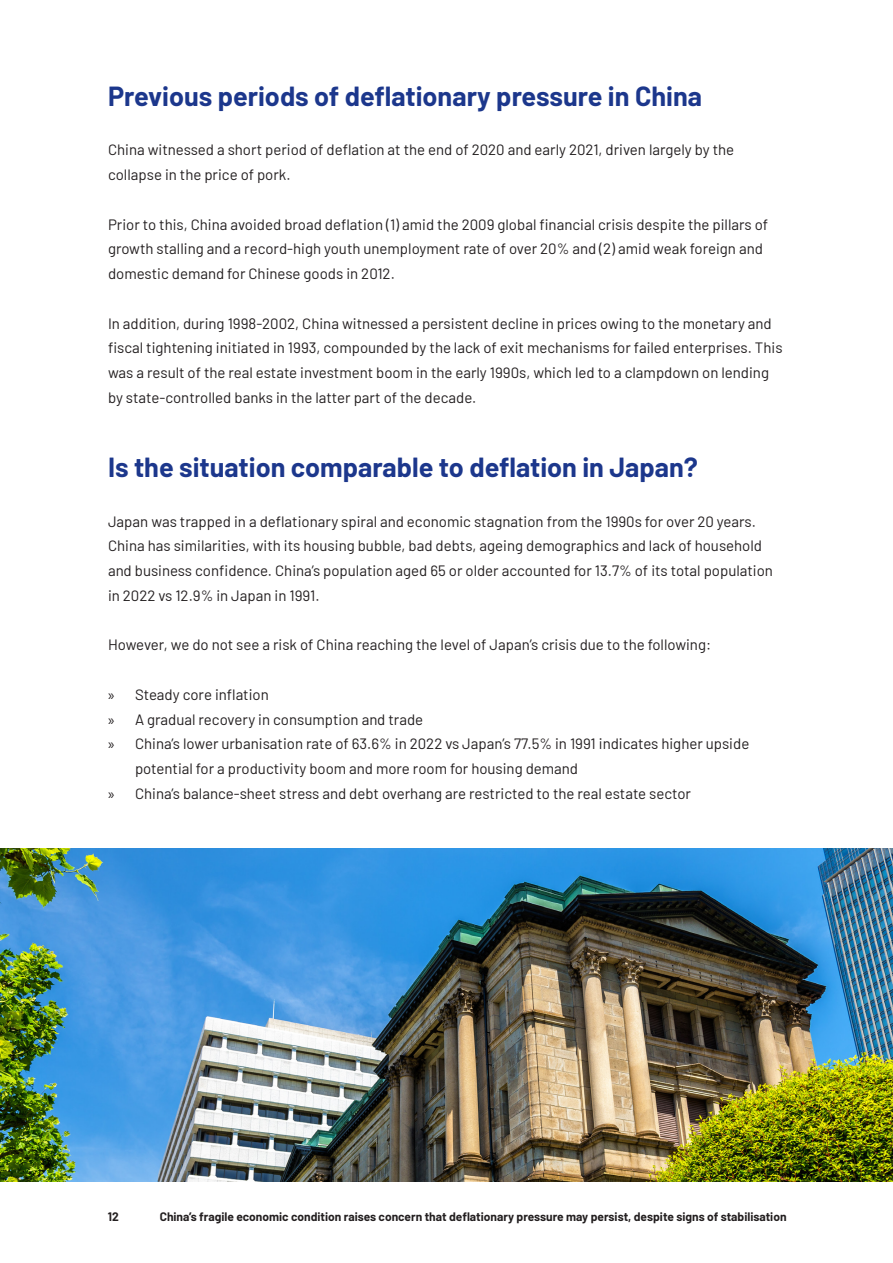
<style>
.page{position:relative;width:893px;height:1263px;background:#fff}
.page>*{position:absolute;margin:0;border:0;box-sizing:border-box;transform-origin:0 0}
.Title_1{font:700 27px "Barlow";color:#1c378c}
.Body_Copy{font:15px/24.8px "Barlow";color:#231f20}
.t1{font:700 12px "Barlow";color:#231f20}
.s1{font-family:"Myriad Pro"}
</style>
<div class="page">
<hr style="left:892px;top:631px;width:1px;height:174px;background:#e2e4e9">
<img style="left:0;top:848px;width:892px;height:334px">
<p class="Title_1" style="left:108px;top:76px;width:596px">Previous periods of deflationary pressure in China</p>
<p class="Body_Copy" style="left:108px;top:136px;width:628px">China witnessed a short period of deflation at the end of 2020 and early 2021, driven largely by the collapse in the price of pork.</p>
<p class="Body_Copy" style="left:108px;top:211px;width:662px">Prior to this, China avoided broad deflation (1) amid the 2009 global financial crisis despite the pillars of growth stalling and a record-high youth unemployment rate of over 20% and (2) amid weak foreign and domestic demand for Chinese goods in 2012.</p>
<p class="Body_Copy" style="left:108px;top:310px;width:676px">In addition, during 1998-2002, China witnessed a persistent decline in prices owing to the monetary and fiscal tightening initiated in 1993, compounded by the lack of exit mechanisms for failed enterprises. This was a result of the real estate investment boom in the early 1990s, which led to a clampdown on lending by state-controlled banks in the latter part of the decade.</p>
<p class="Title_1" style="left:108px;top:447px;width:591px">Is the situation comparable to deflation in Japan?</p>
<p class="Body_Copy" style="left:108px;top:508px;width:666px">Japan was trapped in a deflationary spiral and economic stagnation from the 1990s for over 20 years.<br>China has similarities, with its housing bubble, bad debts, ageing demographics and lack of household and business confidence. China’s population aged 65 or older accounted for 13.7% of its total population in 2022 vs 12.9% in Japan in 1991.</p>
<p class="Body_Copy" style="left:108px;top:631px;width:605px">However, we do not see a risk of China reaching the level of Japan’s crisis due to the following:</p>
<p class="Body_Copy" style="left:108px;top:681px;width:162px"><span class="s1">»</span> Steady core inflation</p>
<p class="Body_Copy" style="left:108px;top:706px;width:317px"><span class="s1">»</span> A gradual recovery in consumption and trade</p>
<p class="Body_Copy" style="left:135px;top:730px;width:616px;text-indent:-27px"><span class="s1">»</span> China’s lower urbanisation rate of 63.6% in 2022 vs Japan’s 77.5% in 1991 indicates higher upside potential for a productivity boom and more room for housing demand</p>
<p class="Body_Copy" style="left:108px;top:780px;width:585px"><span class="s1">»</span> China’s balance-sheet stress and debt overhang are restricted to the real estate sector</p>
<p class="t1" style="left:108px;top:1208px;width:12px">12</p>
<p class="t1" style="left:160px;top:1208px;width:628px">China’s fragile economic condition raises concern that deflationary pressure may persist, despite signs of stabilisation</p>
</div>
